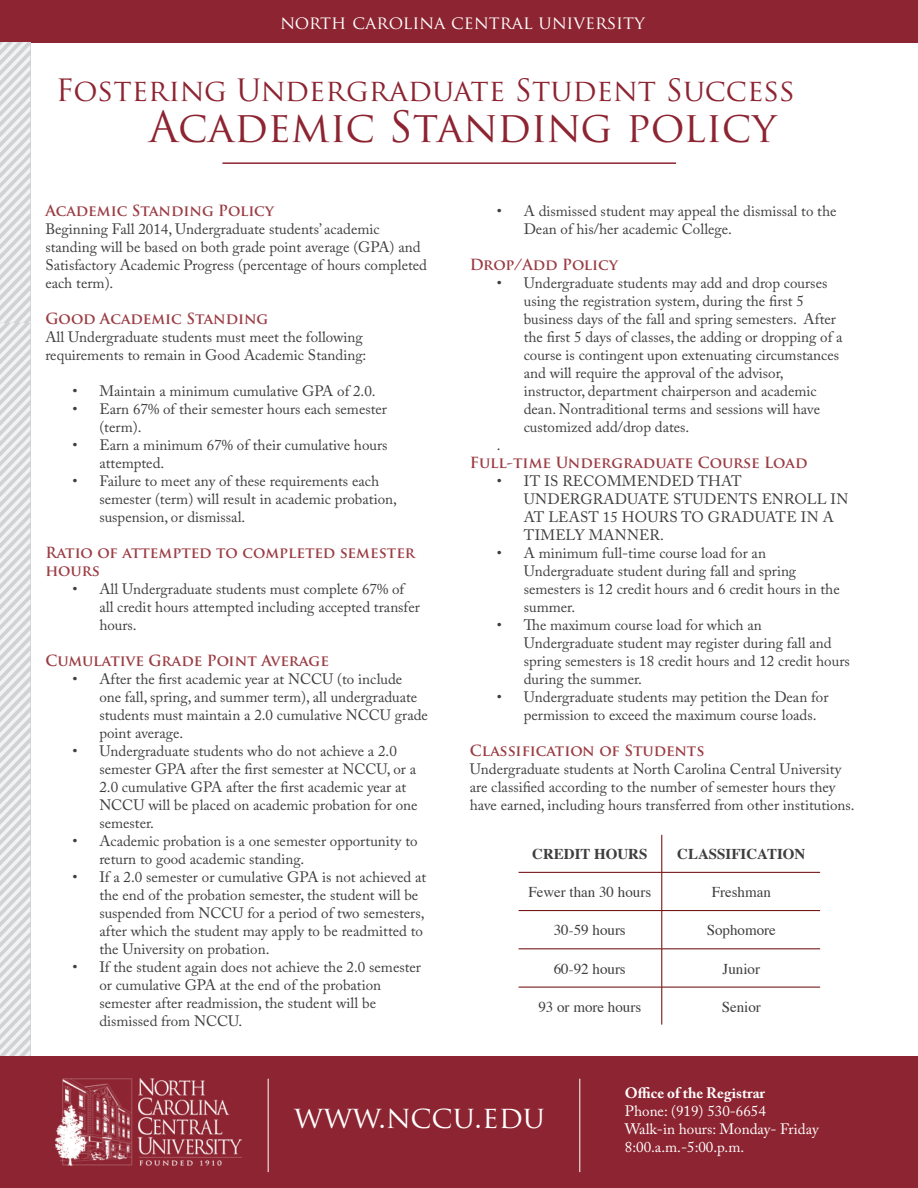
<style>
.page{position:relative;width:918px;height:1188px;background:#fff}
.page>*{position:absolute;margin:0;border:0;box-sizing:border-box;transform-origin:0 0}
.t1{font:42px "Trajan Pro";color:#8d2431}
.t2{font:30px "Trajan Pro";color:#8d2431}
.t3{font:30px "Trajan Pro";color:#fff}
.t4{font:18px "Trajan Pro";color:#fff}
.t5{font:15px/18px "Adobe Caslon Pro";color:#3e3e3f}
.t6{font:700 15px/18px "Trajan Pro";color:#9b3c43}
.t7{font:15px/18px "Adobe Caslon Pro";color:#fff}
.t8{font:15px "Times";color:#3e3e3f}
.t9{font:700 15px "Adobe Caslon Pro";color:#fff}
.t10{font:700 15px "Times";color:#3e3e3f}
</style>
<div class="page">
<hr style="left:222px;top:162px;width:454px;height:2px;background:#8d2431">
<div style="left:0;top:0;width:918px;height:42px;background:#8d2431"></div>
<div style="left:0;top:1056px;width:918px;height:132px;background:#8d2431"></div>
<svg style="left:0;top:42px;width:30px;height:1014px"></svg>
<hr style="left:268px;top:1079px;width:1px;height:93px;background:#fff">
<hr style="left:579px;top:1079px;width:1px;height:93px;background:#fff">
<hr style="left:662px;top:835px;width:1px;height:37px;background:#600">
<hr style="left:519px;top:872px;width:143px;height:1px;background:#600">
<hr style="left:662px;top:872px;width:158px;height:1px;background:#600">
<hr style="left:662px;top:873px;width:1px;height:37px;background:#600">
<hr style="left:519px;top:910px;width:143px;height:1px;background:#600">
<hr style="left:662px;top:910px;width:158px;height:1px;background:#600">
<hr style="left:662px;top:911px;width:1px;height:38px;background:#600">
<hr style="left:519px;top:949px;width:143px;height:1px;background:#600">
<hr style="left:662px;top:949px;width:158px;height:1px;background:#600">
<hr style="left:662px;top:949px;width:1px;height:38px;background:#600">
<hr style="left:519px;top:987px;width:143px;height:1px;background:#600">
<hr style="left:662px;top:987px;width:158px;height:1px;background:#600">
<hr style="left:662px;top:987px;width:1px;height:38px;background:#600">
<p class="t4" style="left:280px;top:11px;width:366px">north carolina central university</p>
<h2 class="t2" style="left:56px;top:71px;width:741px">Fostering Undergraduate Student Success</h2>
<h1 class="t1" style="left:149px;top:100px;width:629px">Academic Standing policy</h1>
<p class="t6" style="left:45px;top:202px;width:230px">Academic Standing Policy</p>
<p class="t5" style="left:45px;top:220px;width:383px">Beginning Fall 2014, Undergraduate students’ academic standing will be based on both grade point average (GPA) and Satisfactory Academic Progress (percentage of hours completed each term).</p>
<p class="t6" style="left:45px;top:310px;width:225px">Good Academic Standing</p>
<p class="t5" style="left:45px;top:328px;width:323px">All Undergraduate students must meet the following requirements to remain in Good Academic Standing:</p>
<p class="t5" style="left:72px;top:382px;width:305px">• Maintain a minimum cumulative GPA of 2.0.</p>
<p class="t5" style="left:99px;top:400px;width:289px;text-indent:-27px">• Earn 67% of their semester hours each semester (term).</p>
<p class="t5" style="left:99px;top:436px;width:290px;text-indent:-27px">• Earn a minimum 67% of their cumulative hours attempted.</p>
<p class="t5" style="left:99px;top:472px;width:299px;text-indent:-27px">• Failure to meet any of these requirements each semester (term) will result in academic probation, suspension, or dismissal.</p>
<p class="t6" style="left:45px;top:544px;width:371px">Ratio of attempted to completed semester hours</p>
<p class="t5" style="left:99px;top:580px;width:322px;text-indent:-27px">• All Undergraduate students must complete 67% of all credit hours attempted including accepted transfer hours.</p>
<p class="t6" style="left:45px;top:652px;width:285px">Cumulative Grade Point Average</p>
<p class="t5" style="left:99px;top:670px;width:330px;text-indent:-27px">• After the first academic year at NCCU (to include<br>one fall, spring, and summer term), all undergraduate students must maintain a 2.0 cumulative NCCU grade point average.</p>
<p class="t5" style="left:99px;top:742px;width:320px;text-indent:-27px">• Undergraduate students who do not achieve a 2.0 semester GPA after the first semester at NCCU, or a 2.0 cumulative GPA after the first academic year at NCCU will be placed on academic probation for one semester.</p>
<p class="t5" style="left:99px;top:832px;width:320px;text-indent:-27px">• Academic probation is a one semester opportunity to return to good academic standing.</p>
<p class="t5" style="left:99px;top:868px;width:328px;text-indent:-27px">• If a 2.0 semester or cumulative GPA is not achieved at the end of the probation semester, the student will be suspended from NCCU for a period of two semesters, after which the student may apply to be readmitted to the University on probation.</p>
<p class="t5" style="left:99px;top:958px;width:323px;text-indent:-27px">• If the student again does not achieve the 2.0 semester or cumulative GPA at the end of the probation semester after readmission, the student will be dismissed from NCCU.</p>
<p class="t5" style="left:524px;top:202px;width:314px;text-indent:-27px">• A dismissed student may appeal the dismissal to the<br>Dean of his/her academic College.</p>
<p class="t6" style="left:470px;top:256px;width:150px">Drop/Add Policy</p>
<p class="t5" style="left:497px;top:274px;width:332px">• Undergraduate students may add and drop courses</p>
<p class="t5" style="left:524px;top:292px;width:282px">using the registration system, during the first 5</p>
<p class="t5" style="left:524px;top:310px;width:314px">business days of the fall and spring semesters. After</p>
<p class="t5" style="left:524px;top:328px;width:320px">the first 5 days of classes, the adding or dropping of a</p>
<p class="t5" style="left:524px;top:346px;width:317px">course is contingent upon extenuating circumstances</p>
<p class="t5" style="left:524px;top:364px;width:262px">and will require the approval of the advisor,</p>
<p class="t5" style="left:524px;top:382px;width:294px">instructor, department chairperson and academic</p>
<p class="t5" style="left:524px;top:400px;width:298px">dean. Nontraditional terms and sessions will have</p>
<p class="t5" style="left:524px;top:418px;width:167px">customized add/drop dates.</p>
<p class="t5" style="left:497px;top:436px;width:5px">.</p>
<p class="t6" style="left:470px;top:454px;width:339px">Full-time Undergraduate Course Load</p>
<p class="t5" style="left:524px;top:472px;width:326px;text-indent:-27px">• IT IS RECOMMENDED THAT<br>UNDERGRADUATE STUDENTS ENROLL IN<br>AT LEAST 15 HOURS TO GRADUATE IN A<br>TIMELY MANNER.</p>
<p class="t5" style="left:524px;top:544px;width:318px;text-indent:-27px">• A minimum full-time course load for an Undergraduate student during fall and spring semesters is 12 credit hours and 6 credit hours in the summer.</p>
<p class="t5" style="left:524px;top:616px;width:328px;text-indent:-27px">• The maximum course load for which an Undergraduate student may register during fall and spring semesters is 18 credit hours and 12 credit hours during the summer.</p>
<p class="t5" style="left:524px;top:688px;width:306px;text-indent:-27px">• Undergraduate students may petition the Dean for permission to exceed the maximum course loads.</p>
<p class="t6" style="left:470px;top:742px;width:236px">Classification of Students</p>
<p class="t5" style="left:470px;top:760px;width:386px">Undergraduate students at North Carolina Central University are classified according to the number of semester hours they have earned, including hours transferred from other institutions.</p>
<p class="t10" style="left:532px;top:839px;width:117px">CREDIT HOURS</p>
<p class="t10" style="left:677px;top:839px;width:130px">CLASSIFICATION</p>
<p class="t8" style="left:528px;top:878px;width:124px">Fewer than 30 hours</p>
<p class="t8" style="left:712px;top:878px;width:61px">Freshman</p>
<p class="t8" style="left:554px;top:916px;width:74px">30-59 hours</p>
<p class="t8" style="left:707px;top:916px;width:71px">Sophomore</p>
<p class="t8" style="left:554px;top:955px;width:74px">60-92 hours</p>
<p class="t8" style="left:723px;top:955px;width:39px">Junior</p>
<p class="t8" style="left:538px;top:993px;width:104px">93 or more hours</p>
<p class="t8" style="left:722px;top:993px;width:41px">Senior</p>
<h2 class="t3" style="left:294px;top:1098px;width:252px">www.nccu.edu</h2>
<p class="t9" style="left:625px;top:1084px;width:142px">Office of the Registrar</p>
<p class="t7" style="left:625px;top:1102px;width:195px">Phone: (919) 530-6654<br>Walk-in hours: Monday- Friday<br>8:00.a.m.-5:00.p.m.</p>
<p class="t9" style="left:633px;top:1084px;width:142px">Office of the Registrar</p>
<p class="t7" style="left:633px;top:1102px;width:195px">Phone: (919) 530- 654<br>Walk-in hours: Monday- Friday<br>8: 0.a.m.-5: 0.p.m.</p>
</div>
